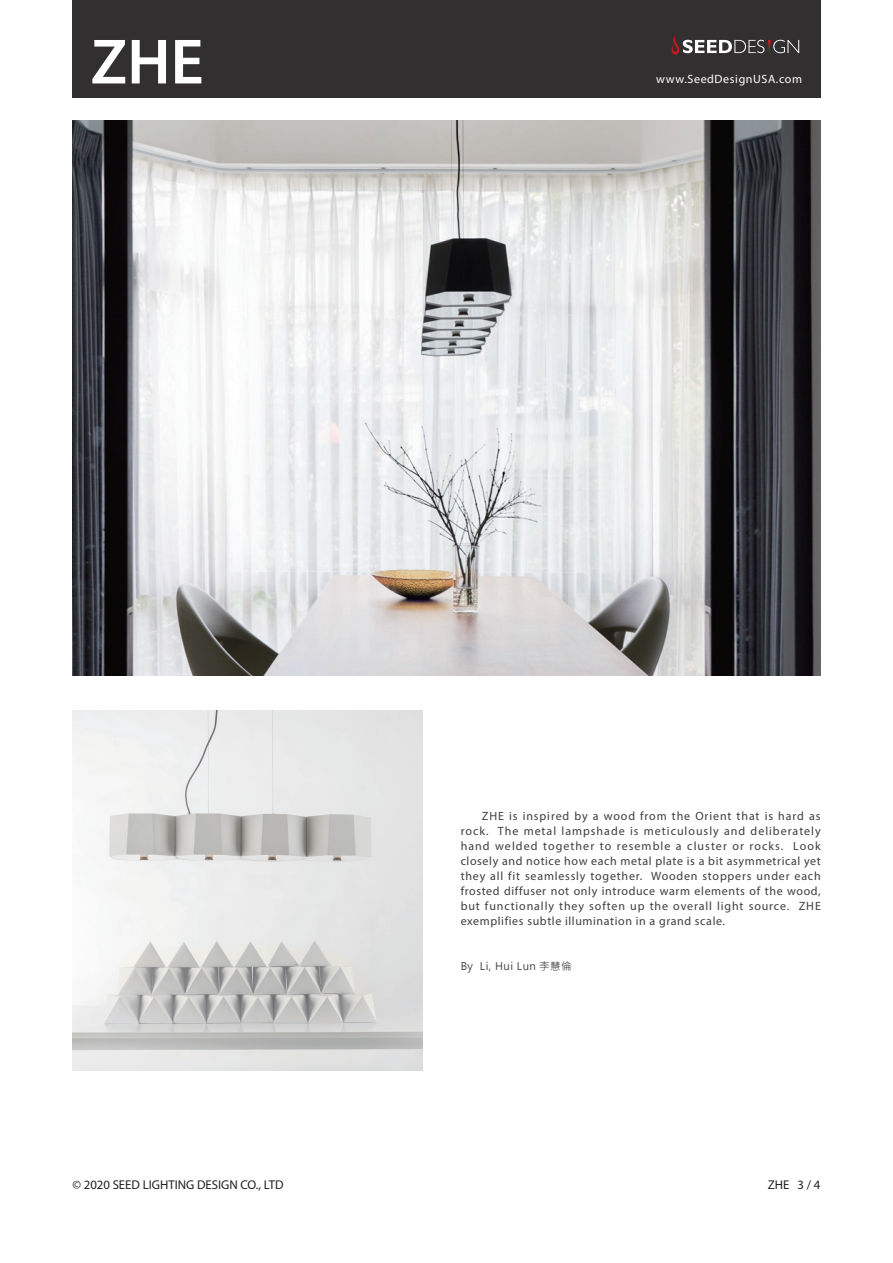
<style>
.page{position:relative;width:893px;height:1263px;background:#fff}
.page>*{position:absolute;margin:0;border:0;box-sizing:border-box;transform-origin:0 0}
.t1{font:600 64.5px "Myriad Pro";color:#fff}
.t2{font:12.75px "Myriad Pro";color:#231f20}
.t3{font:12px/15px "Myriad Pro";letter-spacing:.05em;color:#3e3e3f;text-align:justify}
.t4{font:12px "Myriad Pro";letter-spacing:.05em;color:#fff}
.t5{font:10.5px "Microsoft Jheng Hei";letter-spacing:.05em;color:#3e3e3f}
.s1{color:#fff}
</style>
<div class="page">
<div style="left:72px;top:0;width:749px;height:98px;background:#312f30"></div>
<svg style="left:671px;top:35px;width:128px;height:20px"></svg>
<img style="left:72px;top:711px;width:350px;height:360px">
<img style="left:72px;top:120px;width:749px;height:555px">
<p class="t1" style="left:91px;top:21px;width:115px">ZHE</p>
<p class="t4" style="left:656px;top:72px;width:147px">www.SeedDesignUSA.com</p>
<p class="t3" style="left:461px;top:808px;width:362px;text-indent:21px">ZHE is inspired by a wood from the Orient that is hard as rock. The metal lampshade is meticulously and deliberately hand welded together to resemble a cluster or rocks. Look closely and notice how each metal plate is a bit asymmetrical yet they all fit seamlessly together. Wooden stoppers under each frosted diffuser not only introduce warm elements of the wood, but functionally they soften up the overall light source. ZHE exemplifies subtle illumination in a grand scale.</p>
<p class="t5" style="left:461px;top:960px;width:113px">By Li, Hui Lun 李慧倫</p>
<p class="t2" style="left:72px;top:1177px;width:215px">© 2020 SEED LIGHTING DESIGN CO., LTD<span class="s1">.</span></p>
<p class="t2" style="left:768px;top:1177px;width:54px">ZHE 3 / 4</p>
</div>
